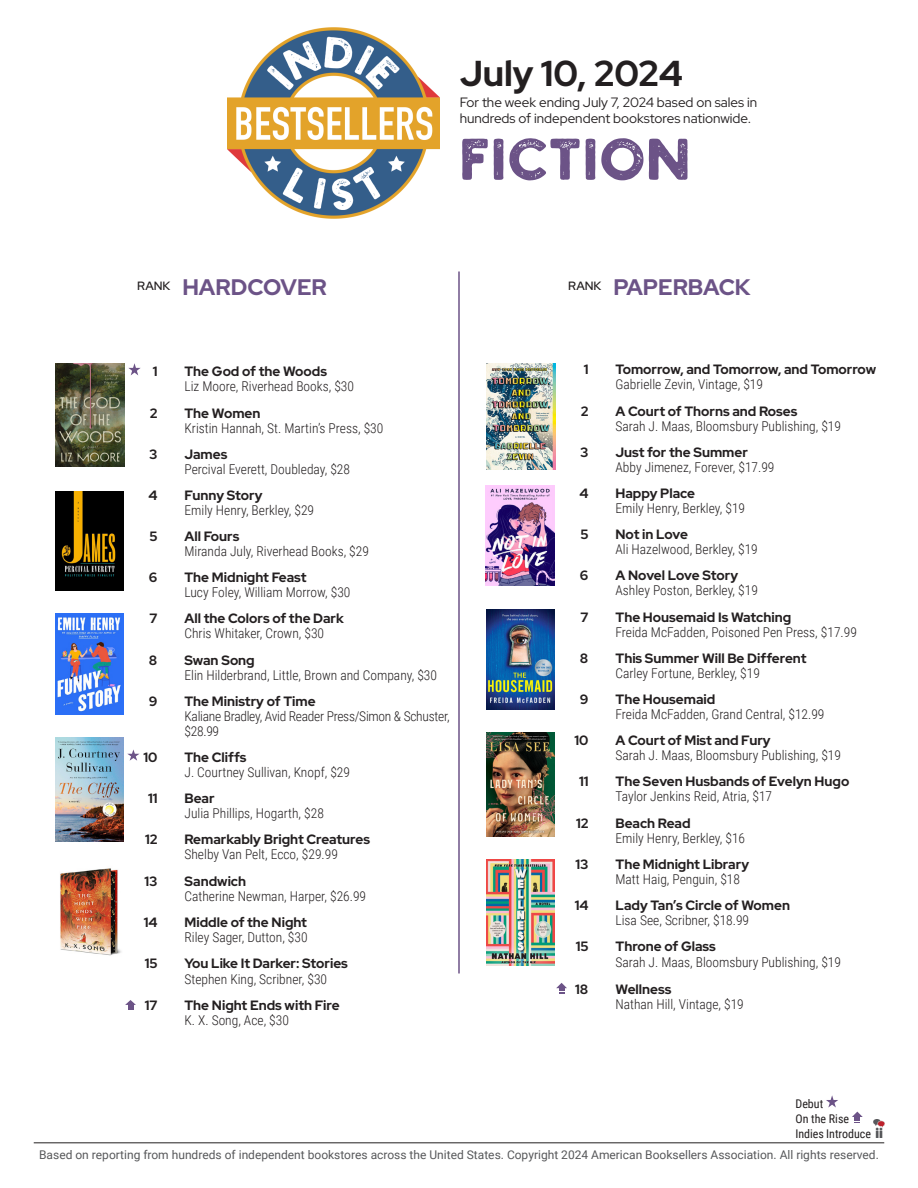
<style>
.page{position:relative;width:918px;height:1188px;background:#fff}
.page>*{position:absolute;margin:0;border:0;box-sizing:border-box;transform-origin:0 0}
.t1{font:54px "Holtzberg";letter-spacing:.01em;color:#6c5387}
.t2{font:700 36px "Red Hat Display";color:#231f20}
.t3{font:700 22.5px "Red Hat Display";color:#6c5387}
.Bibliography{font:300 13.5px "Roboto Condensed";color:#231f20}
.Book_Title___Rank{font:700 13.5px "Red Hat Display";color:#231f20}
.t4{font:13.5px/16.2px "Red Hat Display";color:#231f20}
.Bibliography-2{font:300 13.5px/15px "Roboto Condensed";letter-spacing:-.02em;color:#231f20}
.t5{font:12px "Roboto";color:#57585a}
.Book_Title{font:12px "Roboto Condensed";color:#231f20}
.t6{font:600 12px "Red Hat Display";color:#231f20}
</style>
<div class="page">
<img style="left:228px;top:27px;width:211px;height:192px">
<hr style="left:34px;top:1143px;width:850px;height:1px;background:#231f20">
<hr style="left:458px;top:271px;width:2px;height:702px;background:#6c5387">
<svg style="left:826px;top:1095px;width:12px;height:13px"></svg>
<svg style="left:852px;top:1112px;width:11px;height:11px"></svg>
<img style="left:873px;top:1119px;width:11px;height:19px">
<img style="left:55px;top:363px;width:70px;height:104px">
<img style="left:55px;top:614px;width:69px;height:100px">
<img style="left:55px;top:491px;width:69px;height:100px">
<img style="left:60px;top:868px;width:61px;height:88px">
<img style="left:55px;top:738px;width:69px;height:104px">
<svg style="left:125px;top:1000px;width:11px;height:10px"></svg>
<svg style="left:127px;top:749px;width:13px;height:12px"></svg>
<svg style="left:128px;top:363px;width:13px;height:12px"></svg>
<img style="left:486px;top:364px;width:70px;height:105px">
<img style="left:486px;top:610px;width:69px;height:99px">
<img style="left:486px;top:486px;width:69px;height:99px">
<img style="left:486px;top:859px;width:69px;height:107px">
<img style="left:486px;top:732px;width:69px;height:105px">
<svg style="left:556px;top:983px;width:11px;height:11px"></svg>
<h2 class="t2" style="left:460px;top:50px;width:225px">July 10, 2024</h2>
<p class="t4" style="left:460px;top:94px;width:299px">For the week ending July 7, 2024 based on sales in hundreds of independent bookstores nationwide.</p>
<p class="t1" style="left:462px;top:136px;width:231px">FICTION</p>
<p class="t6" style="left:137px;top:278px;width:35px">RANK</p>
<p class="t3" style="left:182px;top:272px;width:146px">HARDCOVER</p>
<p class="t6" style="left:568px;top:278px;width:35px">RANK</p>
<p class="t3" style="left:613px;top:272px;width:139px">PAPERBACK</p>
<p class="Book_Title___Rank" style="left:153px;top:363px;width:6px">1</p>
<p class="Book_Title___Rank" style="left:185px;top:363px;width:144px">The God of the Woods</p>
<p class="Bibliography" style="left:185px;top:377px;width:171px">Liz Moore, Riverhead Books, $30</p>
<p class="Book_Title___Rank" style="left:150px;top:404px;width:9px">2</p>
<p class="Book_Title___Rank" style="left:185px;top:404px;width:78px">The Women</p>
<p class="Bibliography" style="left:185px;top:418px;width:200px">Kristin Hannah, St. Martin’s Press, $30</p>
<p class="Book_Title___Rank" style="left:149px;top:445px;width:10px">3</p>
<p class="Book_Title___Rank" style="left:185px;top:445px;width:44px">James</p>
<p class="Bibliography" style="left:185px;top:459px;width:167px">Percival Everett, Doubleday, $28</p>
<p class="Book_Title___Rank" style="left:148px;top:486px;width:11px">4</p>
<p class="Book_Title___Rank" style="left:185px;top:486px;width:80px">Funny Story</p>
<p class="Bibliography" style="left:185px;top:501px;width:131px">Emily Henry, Berkley, $29</p>
<p class="Book_Title___Rank" style="left:149px;top:528px;width:10px">5</p>
<p class="Book_Title___Rank" style="left:185px;top:528px;width:56px">All Fours</p>
<p class="Bibliography" style="left:185px;top:542px;width:186px">Miranda July, Riverhead Books, $29</p>
<p class="Book_Title___Rank" style="left:149px;top:569px;width:10px">6</p>
<p class="Book_Title___Rank" style="left:185px;top:569px;width:123px">The Midnight Feast</p>
<p class="Bibliography" style="left:185px;top:583px;width:167px">Lucy Foley, William Morrow, $30</p>
<p class="Book_Title___Rank" style="left:149px;top:610px;width:10px">7</p>
<p class="Book_Title___Rank" style="left:185px;top:610px;width:161px">All the Colors of the Dark</p>
<p class="Bibliography" style="left:185px;top:624px;width:141px">Chris Whitaker, Crown, $30</p>
<p class="Book_Title___Rank" style="left:149px;top:651px;width:10px">8</p>
<p class="Book_Title___Rank" style="left:185px;top:651px;width:72px">Swan Song</p>
<p class="Bibliography" style="left:185px;top:665px;width:254px">Elin Hilderbrand, Little, Brown and Company, $30</p>
<p class="Book_Title___Rank" style="left:149px;top:692px;width:10px">9</p>
<p class="Book_Title___Rank" style="left:185px;top:692px;width:133px">The Ministry of Time</p>
<p class="Bibliography-2" style="left:185px;top:708px;width:267px">Kaliane Bradley, Avid Reader Press/Simon &amp; Schuster, $28.99</p>
<p class="Book_Title___Rank" style="left:144px;top:749px;width:15px">10</p>
<p class="Book_Title___Rank" style="left:185px;top:749px;width:64px">The Cliffs</p>
<p class="Bibliography" style="left:185px;top:763px;width:167px">J. Courtney Sullivan, Knopf, $29</p>
<p class="Book_Title___Rank" style="left:148px;top:790px;width:11px">11</p>
<p class="Book_Title___Rank" style="left:185px;top:790px;width:32px">Bear</p>
<p class="Bibliography" style="left:185px;top:804px;width:141px">Julia Phillips, Hogarth, $28</p>
<p class="Book_Title___Rank" style="left:145px;top:831px;width:14px">12</p>
<p class="Book_Title___Rank" style="left:185px;top:831px;width:187px">Remarkably Bright Creatures</p>
<p class="Bibliography" style="left:185px;top:845px;width:155px">Shelby Van Pelt, Ecco, $29.99</p>
<p class="Book_Title___Rank" style="left:144px;top:872px;width:15px">13</p>
<p class="Book_Title___Rank" style="left:185px;top:872px;width:63px">Sandwich</p>
<p class="Bibliography" style="left:185px;top:886px;width:183px">Catherine Newman, Harper, $26.99</p>
<p class="Book_Title___Rank" style="left:144px;top:913px;width:15px">14</p>
<p class="Book_Title___Rank" style="left:185px;top:913px;width:124px">Middle of the Night</p>
<p class="Bibliography" style="left:185px;top:928px;width:125px">Riley Sager, Dutton, $30</p>
<p class="Book_Title___Rank" style="left:145px;top:954px;width:14px">15</p>
<p class="Book_Title___Rank" style="left:185px;top:954px;width:165px">You Like It Darker: Stories</p>
<p class="Bibliography" style="left:185px;top:970px;width:144px">Stephen King, Scribner, $30</p>
<p class="Book_Title___Rank" style="left:145px;top:997px;width:14px">17</p>
<p class="Book_Title___Rank" style="left:185px;top:997px;width:157px">The Night Ends with Fire</p>
<p class="Bibliography" style="left:185px;top:1011px;width:106px">K. X. Song, Ace, $30</p>
<p class="Book_Title___Rank" style="left:584px;top:361px;width:6px">1</p>
<p class="Book_Title___Rank" style="left:616px;top:361px;width:262px">Tomorrow, and Tomorrow, and Tomorrow</p>
<p class="Bibliography" style="left:616px;top:375px;width:149px">Gabrielle Zevin, Vintage, $19</p>
<p class="Book_Title___Rank" style="left:581px;top:402px;width:9px">2</p>
<p class="Book_Title___Rank" style="left:616px;top:402px;width:184px">A Court of Thorns and Roses</p>
<p class="Bibliography" style="left:616px;top:416px;width:227px">Sarah J. Maas, Bloomsbury Publishing, $19</p>
<p class="Book_Title___Rank" style="left:580px;top:443px;width:10px">3</p>
<p class="Book_Title___Rank" style="left:616px;top:443px;width:134px">Just for the Summer</p>
<p class="Bibliography" style="left:616px;top:458px;width:160px">Abby Jimenez, Forever, $17.99</p>
<p class="Book_Title___Rank" style="left:579px;top:485px;width:11px">4</p>
<p class="Book_Title___Rank" style="left:616px;top:485px;width:81px">Happy Place</p>
<p class="Bibliography" style="left:616px;top:499px;width:131px">Emily Henry, Berkley, $19</p>
<p class="Book_Title___Rank" style="left:580px;top:526px;width:10px">5</p>
<p class="Book_Title___Rank" style="left:616px;top:526px;width:74px">Not in Love</p>
<p class="Bibliography" style="left:616px;top:540px;width:144px">Ali Hazelwood, Berkley, $19</p>
<p class="Book_Title___Rank" style="left:580px;top:567px;width:10px">6</p>
<p class="Book_Title___Rank" style="left:616px;top:567px;width:124px">A Novel Love Story</p>
<p class="Bibliography" style="left:616px;top:581px;width:144px">Ashley Poston, Berkley, $19</p>
<p class="Book_Title___Rank" style="left:580px;top:608px;width:10px">7</p>
<p class="Book_Title___Rank" style="left:616px;top:608px;width:177px">The Housemaid Is Watching</p>
<p class="Bibliography" style="left:616px;top:622px;width:243px">Freida McFadden, Poisoned Pen Press, $17.99</p>
<p class="Book_Title___Rank" style="left:580px;top:649px;width:10px">8</p>
<p class="Book_Title___Rank" style="left:616px;top:649px;width:192px">This Summer Will Be Different</p>
<p class="Bibliography" style="left:616px;top:664px;width:146px">Carley Fortune, Berkley, $19</p>
<p class="Book_Title___Rank" style="left:580px;top:690px;width:10px">9</p>
<p class="Book_Title___Rank" style="left:616px;top:690px;width:101px">The Housemaid</p>
<p class="Bibliography" style="left:616px;top:705px;width:210px">Freida McFadden, Grand Central, $12.99</p>
<p class="Book_Title___Rank" style="left:575px;top:732px;width:15px">10</p>
<p class="Book_Title___Rank" style="left:616px;top:732px;width:157px">A Court of Mist and Fury</p>
<p class="Bibliography" style="left:616px;top:746px;width:227px">Sarah J. Maas, Bloomsbury Publishing, $19</p>
<p class="Book_Title___Rank" style="left:579px;top:773px;width:11px">11</p>
<p class="Book_Title___Rank" style="left:616px;top:773px;width:235px">The Seven Husbands of Evelyn Hugo</p>
<p class="Bibliography" style="left:616px;top:787px;width:158px">Taylor Jenkins Reid, Atria, $17</p>
<p class="Book_Title___Rank" style="left:576px;top:814px;width:14px">12</p>
<p class="Book_Title___Rank" style="left:616px;top:814px;width:77px">Beach Read</p>
<p class="Bibliography" style="left:616px;top:828px;width:131px">Emily Henry, Berkley, $16</p>
<p class="Book_Title___Rank" style="left:576px;top:855px;width:15px">13</p>
<p class="Book_Title___Rank" style="left:616px;top:855px;width:135px">The Midnight Library</p>
<p class="Bibliography" style="left:616px;top:869px;width:126px">Matt Haig, Penguin, $18</p>
<p class="Book_Title___Rank" style="left:575px;top:896px;width:15px">14</p>
<p class="Book_Title___Rank" style="left:616px;top:896px;width:176px">Lady Tan’s Circle of Women</p>
<p class="Bibliography" style="left:616px;top:911px;width:135px">Lisa See, Scribner, $18.99</p>
<p class="Book_Title___Rank" style="left:576px;top:938px;width:14px">15</p>
<p class="Book_Title___Rank" style="left:616px;top:938px;width:102px">Throne of Glass</p>
<p class="Bibliography" style="left:616px;top:953px;width:227px">Sarah J. Maas, Bloomsbury Publishing, $19</p>
<p class="Book_Title___Rank" style="left:575px;top:980px;width:15px">18</p>
<p class="Book_Title___Rank" style="left:616px;top:980px;width:57px">Wellness</p>
<p class="Bibliography" style="left:616px;top:994px;width:130px">Nathan Hill, Vintage, $19</p>
<p class="Book_Title" style="left:795px;top:1095px;width:29px">Debut</p>
<p class="Book_Title" style="left:795px;top:1110px;width:55px">On the Rise</p>
<p class="Book_Title" style="left:795px;top:1125px;width:77px">Indies Introduce</p>
<p class="t5" style="left:39px;top:1146px;width:841px">Based on reporting from hundreds of independent bookstores across the United States. Copyright 2024 American Booksellers Association. All rights reserved.</p>
</div>
